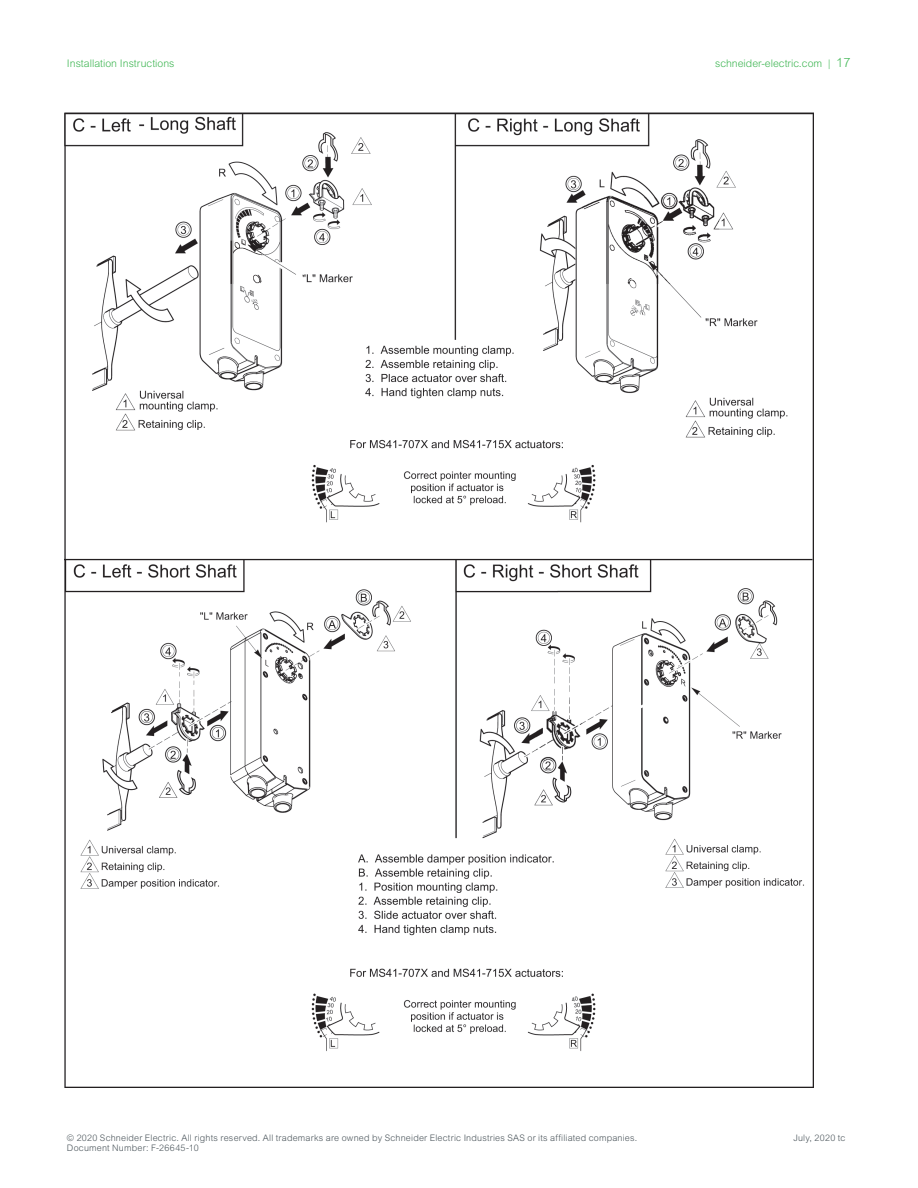
<style>
.page{position:relative;width:918px;height:1188px;background:#fff}
.page>*{position:absolute;margin:0;border:0;box-sizing:border-box;transform-origin:0 0}
.t1{font:300 10.5px "Arial MT Std";color:#3fb653}
.t2{font:300 9px "Arial MT Std";letter-spacing:.02em;color:#4c565c}
.t3{font:5.1px "Myriad Pro";color:#231f20}
.s1{font-size:12.75px}
</style>
<div class="page">
<img style="left:64px;top:112px;width:750px;height:976px">
<svg style="left:241px;top:287px;width:3px;height:4px"></svg>
<p class="t1" style="left:67px;top:57px;width:109px">Installation Instructions</p>
<p class="t1" style="left:715px;top:57px;width:137px">schneider-electric.com | <span class="s1">17</span></p>
<p class="t3" style="left:241px;top:286px;width:4px">L</p>
<p class="t3" style="left:251px;top:290px;width:4px">R</p>
<p class="t2" style="left:67px;top:1132px;width:572px">© 2020 Schneider Electric. All rights reserved. All trademarks are owned by Schneider Electric Industries SAS or its affiliated companies.</p>
<p class="t2" style="left:793px;top:1132px;width:54px">July, 2020 tc</p>
<p class="t2" style="left:67px;top:1143px;width:133px">Document Number: F-26645-10</p>
</div>
